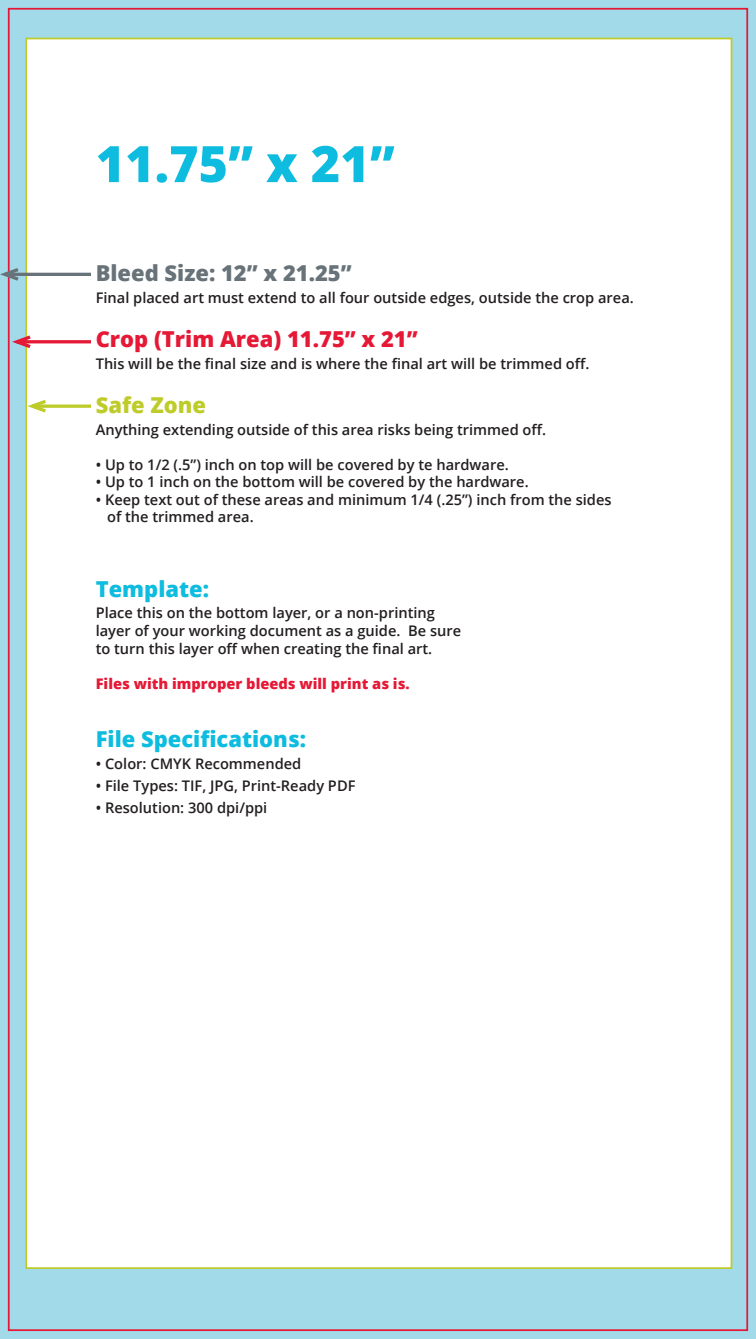
<style>
.page{position:relative;width:756px;height:1339px;background:#a2daea}
.page>*{position:absolute;margin:0;border:0;box-sizing:border-box;transform-origin:0 0}
.t1{font:800 50.23px "Open Sans";color:#0dbcde}
.t2{font:800 21.96px "Open Sans";color:#0dbcde}
.t3{font:800 21.96px "Open Sans";color:#e51836}
.t4{font:800 21.96px "Open Sans";color:#687379}
.t5{font:800 21.96px "Open Sans";color:#becc2a}
.t6{font:600 14.61px/17.6px "Open Sans";color:#231f20}
.t7{font:800 14.61px "Open Sans";color:#e51836}
</style>
<div class="page">
<div style="left:25px;top:38px;width:707px;height:1231px;background:#fff;border:2px solid #becc2a"></div>
<hr style="left:5px;top:273px;width:86px;height:3px;background:#687379">
<svg style="left:0;top:265px;width:22px;height:18px"></svg>
<svg style="left:50px;top:404px;width:41px;height:4px"></svg>
<svg style="left:25px;top:397px;width:25px;height:18px"></svg>
<hr style="left:17px;top:340px;width:74px;height:3px;background:#e51836">
<svg style="left:7px;top:333px;width:27px;height:18px"></svg>
<h1 class="t1" style="left:96px;top:126px;width:301px">11.75” x 21”</h1>
<h2 class="t4" style="left:96px;top:256px;width:258px">Bleed Size: 12” x 21.25”</h2>
<p class="t6" style="left:96px;top:288px;width:540px">Final placed art must extend to all four outside edges, outside the crop area.</p>
<h2 class="t3" style="left:96px;top:322px;width:324px">Crop (Trim Area) 11.75” x 21”</h2>
<p class="t6" style="left:96px;top:354px;width:495px">This will be the final size and is where the final art will be trimmed off.</p>
<h2 class="t5" style="left:96px;top:388px;width:112px">Safe Zone</h2>
<p class="t6" style="left:96px;top:420px;width:452px">Anything extending outside of this area risks being trimmed off.</p>
<p class="t6" style="left:96px;top:455px;width:415px">• Up to 1/2 (.5”) inch on top will be covered by te hardware.</p>
<p class="t6" style="left:96px;top:473px;width:435px">• Up to 1 inch on the bottom will be covered by the hardware.</p>
<p class="t6" style="left:107px;top:490px;width:506px;text-indent:-11px">• Keep text out of these areas and minimum 1/4 (.25”) inch from the sides of the trimmed area.</p>
<h2 class="t2" style="left:96px;top:572px;width:115px">Template:</h2>
<p class="t6" style="left:96px;top:604px;width:367px">Place this on the bottom layer, or a non-printing layer of your working document as a guide. Be sure to turn this layer off when creating the final art.</p>
<p class="t7" style="left:96px;top:672px;width:316px">Files with improper bleeds will print as is.</p>
<h2 class="t2" style="left:96px;top:722px;width:212px">File Specifications:</h2>
<p class="t6" style="left:96px;top:754px;width:207px">• Color: CMYK Recommended</p>
<p class="t6" style="left:96px;top:776px;width:261px">• File Types: TIF, JPG, Print-Ready PDF</p>
<p class="t6" style="left:96px;top:798px;width:173px">• Resolution: 300 dpi/ppi</p>
</div>
